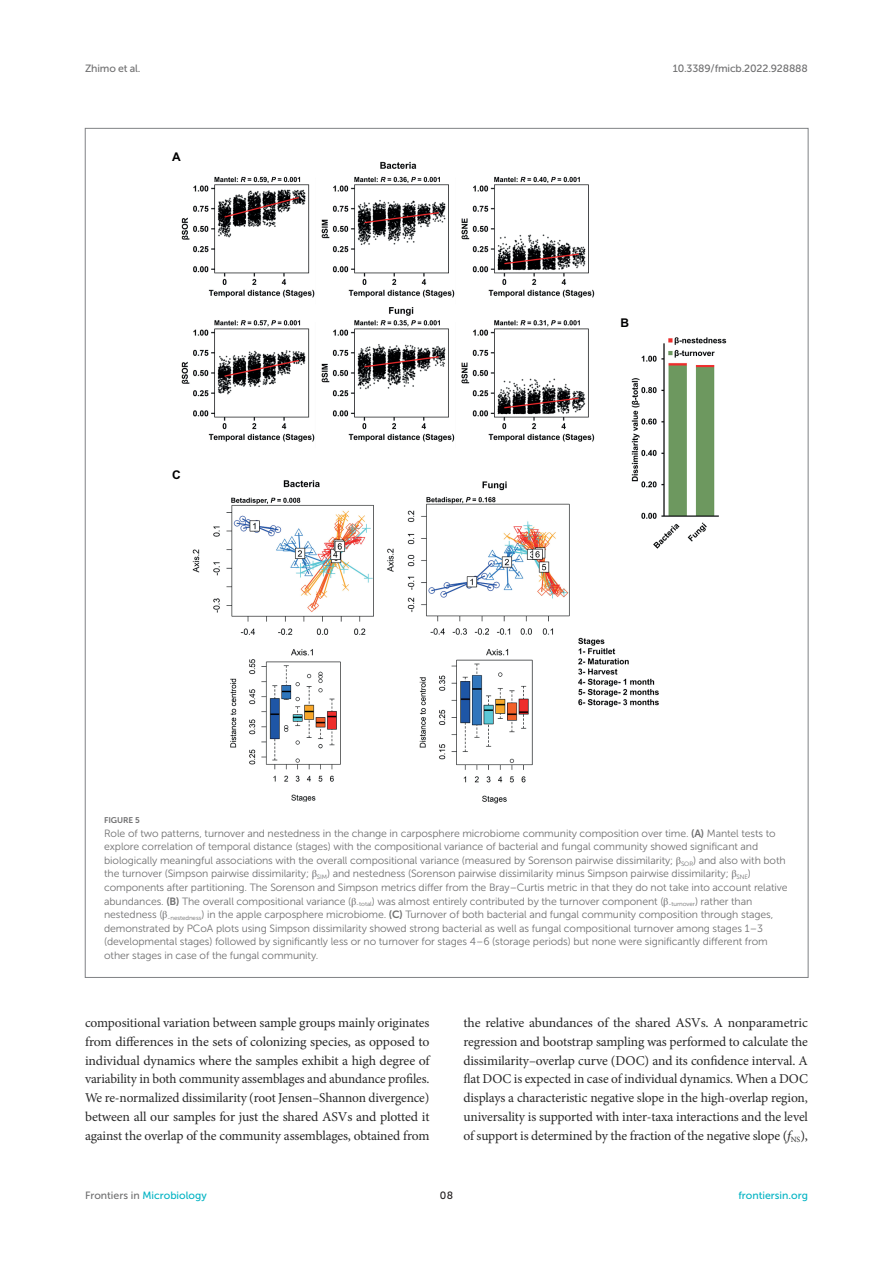
<style>
.page{position:relative;width:893px;height:1263px;background:#fff}
.page>*{position:absolute;margin:0;border:0;box-sizing:border-box;transform-origin:0 0}
.TEXT_FLUSH{font:13.5px/18.8px "Minion Pro";letter-spacing:-.015em;color:#292929;text-align:justify}
.t1{font:700 12px "Arial";color:#000001}
.FIG_LEG{font:10.5px/13.5px "Museo Sans 300";letter-spacing:-.01em;color:#6f6f70}
.t2{font:10.5px "Museo Sans 500";color:#00b3c3}
.t3{font:10.5px "Museo Sans 500";letter-spacing:-.015em;color:#6f6f70}
.t4{font:10.5px "Museo Sans 500";color:#231f20}
.FIG_HD{font:8.25px "Museo Sans 700";letter-spacing:-.01em;color:#6f6f70}
.s1{font-family:"Museo Sans 700"}
.s2{font-family:"STIX"}
.s3{font-style:italic}
.s4{color:#6f6f70}
</style>
<div class="page">
<img style="left:181px;top:161px;width:546px;height:643px">
<p class="t3" style="left:85px;top:63px;width:57px">Zhimo et al.</p>
<p class="t3" style="left:673px;top:63px;width:137px">10.3389/fmicb.2022.928888</p>
<p class="t1" style="left:172px;top:148px;width:10px">A</p>
<p class="t1" style="left:172px;top:467px;width:10px">C</p>
<p class="t1" style="left:620px;top:314px;width:10px">B</p>
<p class="FIG_HD" style="left:104px;top:816px;width:37px">FIGURE 5</p>
<p class="FIG_LEG" style="left:104px;top:827px;width:685px">Role of two patterns, turnover and nestedness in the change in carposphere microbiome community composition over time. <span class="s1">(A)</span> Mantel tests to explore correlation of temporal distance (stages) with the compositional variance of bacterial and fungal community showed significant and biologically meaningful associations with the overall compositional variance (measured by Sorenson pairwise dissimilarity; <span class="s2">β</span><sub>SOR</sub>) and also with both the turnover (Simpson pairwise dissimilarity; <span class="s2">β</span><sub>SIM</sub>) and nestedness (Sorenson pairwise dissimilarity minus Simpson pairwise dissimilarity; <span class="s2">β</span><sub>SNE</sub>) components after partitioning. The Sorenson and Simpson metrics differ from the Bray–Curtis metric in that they do not take into account relative abundances. <span class="s1">(B)</span> The overall compositional variance (<span class="s2">β</span><sub>-total</sub>) was almost entirely contributed by the turnover component (<span class="s2">β</span><sub>-turnover</sub>) rather than nestedness (<span class="s2">β</span><sub>-nestedness</sub>) in the apple carposphere microbiome. <span class="s1">(C)</span> Turnover of both bacterial and fungal community composition through stages, demonstrated by PCoA plots using Simpson dissimilarity showed strong bacterial as well as fungal compositional turnover among stages 1–3 (developmental stages) followed by significantly less or no turnover for stages 4–6 (storage periods) but none were significantly different from other stages in case of the fungal community.</p>
<p class="TEXT_FLUSH" style="left:85px;top:1013px;width:346px">compositional variation between sample groups mainly originates from differences in the sets of colonizing species, as opposed to individual dynamics where the samples exhibit a high degree of variability in both community assemblages and abundance profiles.<br>We re-normalized dissimilarity (root Jensen–Shannon divergence) between all our samples for just the shared ASVs and plotted it against the overlap of the community assemblages, obtained from</p>
<p class="TEXT_FLUSH" style="left:463px;top:1013px;width:346px">the relative abundances of the shared ASVs. A nonparametric regression and bootstrap sampling was performed to calculate the dissimilarity–overlap curve (DOC) and its confidence interval. A flat DOC is expected in case of individual dynamics. When a DOC displays a characteristic negative slope in the high-overlap region, universality is supported with inter-taxa interactions and the level of support is determined by the fraction of the negative slope (<span class="s3">f</span><sub>NS</sub>),</p>
<p class="t2" style="left:85px;top:1190px;width:123px"><span class="s4">Frontiers in</span> Microbiology</p>
<p class="t4" style="left:440px;top:1190px;width:15px">08</p>
<p class="t2" style="left:738px;top:1190px;width:71px">frontiersin.org</p>
</div>
